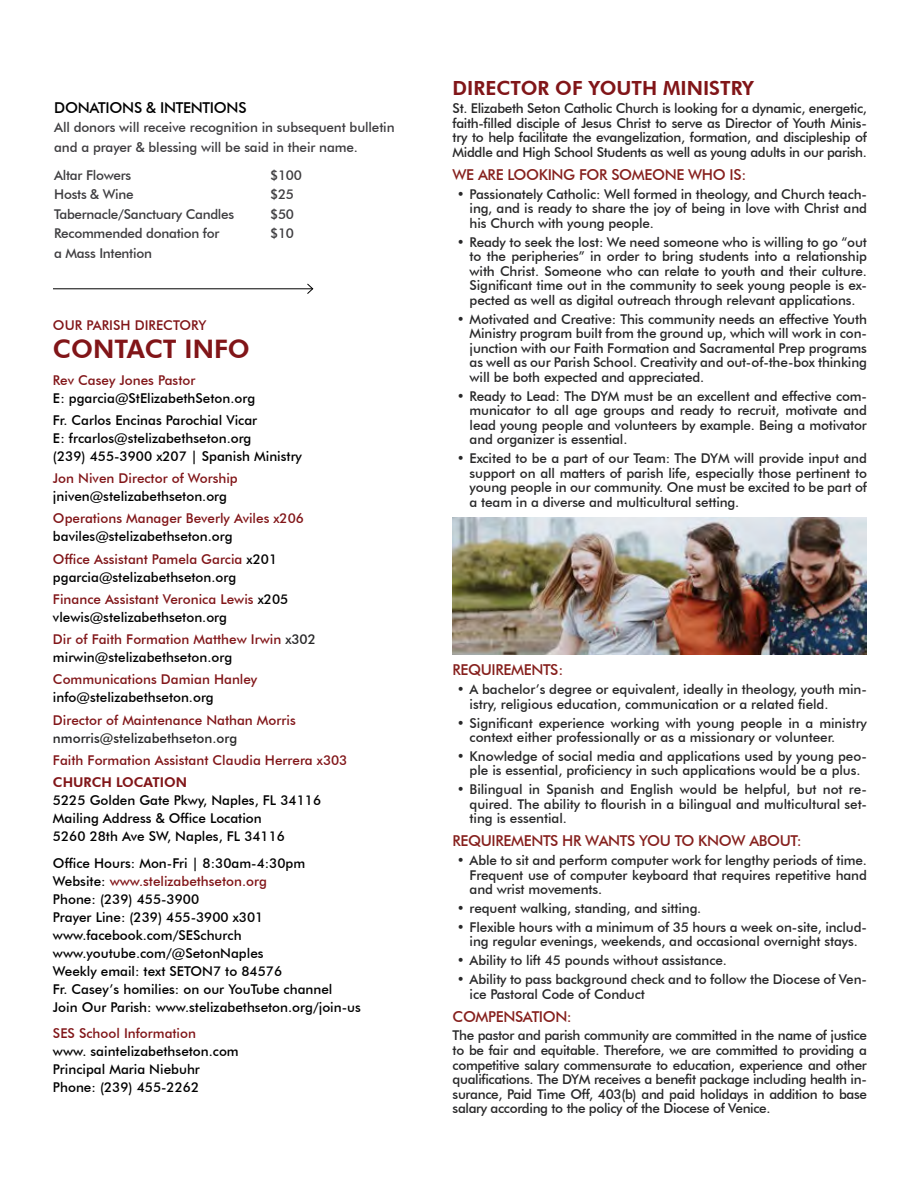
<style>
.page{position:relative;width:918px;height:1188px;background:#fff}
.page>*{position:absolute;margin:0;border:0;box-sizing:border-box;transform-origin:0 0}
.t1{font:800 25.5px "Futura BT";color:#811518}
.t2{font:800 19.5px "Futura BT";color:#811518}
.t3{font:500 15px "Futura BT";letter-spacing:-.025em;color:#86201d}
.t4{font:500 15px "Futura BT";letter-spacing:-.02em;color:#000}
.t5{font:500 13.5px/14.5px "Futura BT";letter-spacing:-.01em;color:#282829;text-align:justify}
.t6{font:500 13.5px/18px "Futura BT";color:#000}
.t7{font:500 13.5px/22.2px "Futura BT";color:#811518}
.t8{font:500 13.5px/19.5px "Futura BT";letter-spacing:-.02em;color:#3e3d40}
.t9{font:800 13.5px "Futura BT";color:#811518}
.s1{color:#811518}
.s2{color:#000}
.s3{color:#282829}
</style>
<div class="page">
<img style="left:453px;top:517px;width:414px;height:138px">
<hr style="left:53px;top:288px;width:260px;height:1px;background:#000">
<svg style="left:306px;top:283px;width:8px;height:11px"></svg>
<p class="t4" style="left:54px;top:99px;width:194px">DONATIONS &amp; INTENTIONS</p>
<p class="t8" style="left:54px;top:118px;width:342px">All donors will receive recognition in subsequent bulletin and a prayer &amp; blessing will be said in their name.</p>
<p class="t8" style="left:54px;top:165px;width:79px">Altar Flowers</p>
<p class="t8" style="left:270px;top:165px;width:33px">$100</p>
<p class="t8" style="left:54px;top:185px;width:81px">Hosts &amp; Wine</p>
<p class="t8" style="left:270px;top:185px;width:25px">$25</p>
<p class="t8" style="left:54px;top:204px;width:181px">Tabernacle/Sanctuary Candles</p>
<p class="t8" style="left:270px;top:204px;width:25px">$50</p>
<p class="t8" style="left:54px;top:224px;width:167px">Recommended donation for</p>
<p class="t8" style="left:270px;top:224px;width:25px">$10</p>
<p class="t8" style="left:54px;top:243px;width:99px">a Mass Intention</p>
<p class="t7" style="left:53px;top:314px;width:155px">OUR PARISH DIRECTORY</p>
<h1 class="t1" style="left:53px;top:334px;width:198px">CONTACT INFO</h1>
<p class="t7" style="left:53px;top:369px;width:144px">Rev Casey Jones Pastor</p>
<p class="t6" style="left:53px;top:387px;width:206px;line-height:22.2px">E: pgarcia@StElizabethSeton.org<br>Fr. Carlos Encinas Parochial Vicar</p>
<p class="t6" style="left:53px;top:429px;width:251px">E: frcarlos@stelizabethseton.org<br>(239) 455-3900 x207 | Spanish Ministry</p>
<p class="t7" style="left:53px;top:467px;width:186px">Jon Niven Director of Worship</p>
<p class="t6" style="left:53px;top:487px;width:176px">jniven@stelizabethseton.org</p>
<p class="t7" style="left:53px;top:507px;width:253px">Operations Manager Beverly Aviles x206</p>
<p class="t6" style="left:53px;top:525px;width:226px;line-height:22.2px">baviles@stelizabethseton.org<br><span class="s1">Office Assistant Pamela Garcia</span> x201</p>
<p class="t6" style="left:53px;top:566px;width:237px;line-height:22.2px">pgarcia@stelizabethseton.org<br><span class="s1">Finance Assistant Veronica Lewis</span> x205</p>
<p class="t7" style="left:53px;top:606px;width:264px"><span class="s2">vlewis@stelizabethseton.org<br></span>Dir of Faith Formation Matthew Irwin <span class="s3">x302</span></p>
<p class="t6" style="left:53px;top:648px;width:181px">mirwin@stelizabethseton.org</p>
<p class="t7" style="left:53px;top:668px;width:206px">Communications Damian Hanley</p>
<p class="t6" style="left:53px;top:688px;width:162px">info@stelizabethseton.org</p>
<p class="t7" style="left:53px;top:709px;width:244px">Director of Maintenance Nathan Morris</p>
<p class="t5" style="left:53px;top:730px;width:186px">nmorris@stelizabethseton.org</p>
<p class="t7" style="left:53px;top:749px;width:296px">Faith Formation Assistant Claudia Herrera x303</p>
<p class="t9" style="left:53px;top:774px;width:135px">CHURCH LOCATION</p>
<p class="t6" style="left:53px;top:791px;width:270px">5225 Golden Gate Pkwy, Naples, FL 34116<br>Mailing Address &amp; Office Location<br>5260 28th Ave SW, Naples, FL 34116</p>
<p class="t6" style="left:53px;top:854px;width:309px">Office Hours: Mon-Fri | 8:30am-4:30pm Website: <span class="s1">www.stelizabethseton.org<br></span>Phone: (239) 455-3900<br>Prayer Line: (239) 455-3900 x301 www.facebook.com/SESchurch www.youtube.com/@SetonNaples<br>Weekly email: text SETON7 to 84576<br>Fr. Casey’s homilies: on our YouTube channel<br>Join Our Parish: www.stelizabethseton.org/join-us</p>
<p class="t7" style="left:53px;top:1022px;width:145px">SES School Information</p>
<p class="t6" style="left:53px;top:1042px;width:187px">www. saintelizabethseton.com<br>Principal Maria Niebuhr<br>Phone: (239) 455-2262</p>
<h2 class="t2" style="left:453px;top:76px;width:303px">DIRECTOR OF YOUTH MINISTRY</h2>
<p class="t5" style="left:453px;top:101px;width:416px">St. Elizabeth Seton Catholic Church is looking for a dynamic, energetic, faith-filled disciple of Jesus Christ to serve as Director of Youth Minis&shy;try to help facilitate the evangelization, formation, and discipleship of Middle and High School Students as well as young adults in our parish.</p>
<p class="t3" style="left:453px;top:166px;width:295px">WE ARE LOOKING FOR SOMEONE WHO IS:</p>
<p class="t5" style="left:470px;top:187px;width:399px;text-indent:-13px">• Passionately Catholic: Well formed in theology, and Church teach&shy;ing, and is ready to share the joy of being in love with Christ and his Church with young people.</p>
<p class="t5" style="left:470px;top:235px;width:399px;text-indent:-13px">• Ready to seek the lost: We need someone who is willing to go “out to the peripheries” in order to bring students into a relationship with Christ. Someone who can relate to youth and their culture.<br>Significant time out in the community to seek young people is ex&shy;pected as well as digital outreach through relevant applications.</p>
<p class="t5" style="left:470px;top:312px;width:399px;text-indent:-13px">• Motivated and Creative: This community needs an effective Youth Ministry program built from the ground up, which will work in con&shy;junction with our Faith Formation and Sacramental Prep programs as well as our Parish School. Creativity and out-of-the-box thinking will be both expected and appreciated.</p>
<p class="t5" style="left:470px;top:389px;width:399px;text-indent:-13px">• Ready to Lead: The DYM must be an excellent and effective com&shy;municator to all age groups and ready to recruit, motivate and lead young people and volunteers by example. Being a motivator and organizer is essential.</p>
<p class="t5" style="left:470px;top:451px;width:399px;text-indent:-13px">• Excited to be a part of our Team: The DYM will provide input and support on all matters of parish life, especially those pertinent to young people in our community. One must be excited to be part of a team in a diverse and multicultural setting.</p>
<p class="t3" style="left:453px;top:661px;width:112px">REQUIREMENTS:</p>
<p class="t5" style="left:470px;top:682px;width:399px;text-indent:-13px">• A bachelor’s degree or equivalent, ideally in theology, youth min&shy;istry, religious education, communication or a related field.</p>
<p class="t5" style="left:470px;top:715px;width:399px;text-indent:-13px">• Significant experience working with young people in a ministry context either professionally or as a missionary or volunteer.</p>
<p class="t5" style="left:457px;top:749px;width:412px;text-align:center">• Knowledge of social media and applications used by young peo&shy;ple is essential, proficiency in such applications would be a plus.</p>
<p class="t5" style="left:470px;top:782px;width:399px;text-indent:-13px">• Bilingual in Spanish and English would be helpful, but not re&shy;quired. The ability to flourish in a bilingual and multicultural set&shy;ting is essential.</p>
<p class="t3" style="left:453px;top:832px;width:351px">REQUIREMENTS HR WANTS YOU TO KNOW ABOUT:</p>
<p class="t5" style="left:470px;top:853px;width:399px;text-indent:-13px">• Able to sit and perform computer work for lengthy periods of time.<br>Frequent use of computer keyboard that requires repetitive hand and wrist movements.</p>
<p class="t5" style="left:457px;top:901px;width:246px">• requent walking, standing, and sitting.</p>
<p class="t5" style="left:457px;top:920px;width:412px;text-align:center">• Flexible hours with a minimum of 35 hours a week on-site, includ&shy;ing regular evenings, weekends, and occasional overnight stays.</p>
<p class="t5" style="left:457px;top:953px;width:271px">• Ability to lift 45 pounds without assistance.</p>
<p class="t5" style="left:470px;top:972px;width:399px;text-indent:-13px">• Ability to pass background check and to follow the Diocese of Ven&shy;ice Pastoral Code of Conduct</p>
<p class="t3" style="left:453px;top:1007px;width:121px">COMPENSATION:</p>
<p class="t5" style="left:453px;top:1028px;width:416px">The pastor and parish community are committed in the name of justice to be fair and equitable. Therefore, we are committed to providing a competitive salary commensurate to education, experience and other qualifications. The DYM receives a benefit package including health in&shy;surance, Paid Time Off, 403(b) and paid holidays in addition to base salary according to the policy of the Diocese of Venice.</p>
</div>
